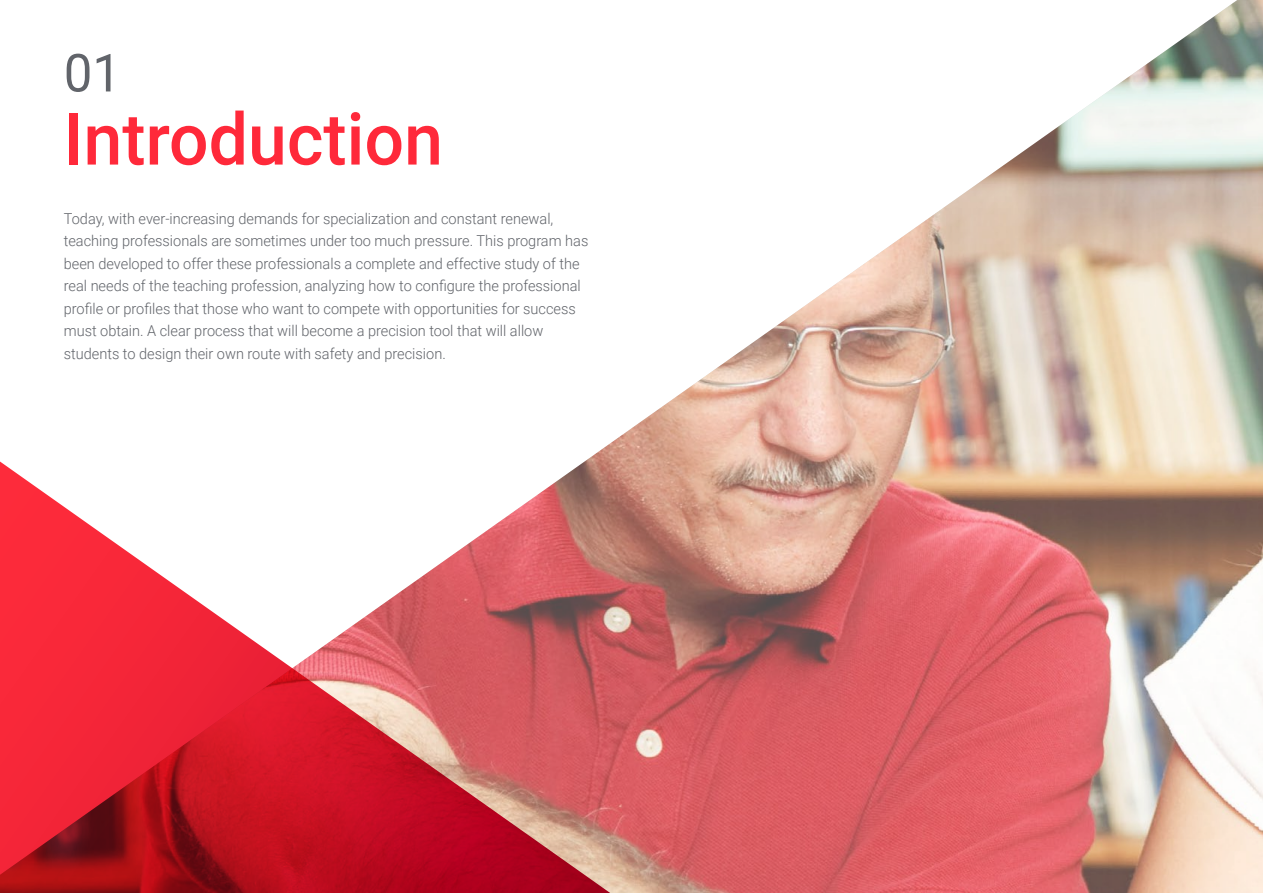
<style>
.page{position:relative;width:1263px;height:893px;background:#fff}
.page>*{position:absolute;margin:0;border:0;box-sizing:border-box;transform-origin:0 0}
.t1{font:500 72px "Roboto";color:#ff293a}
.t2{font:52.5px "Roboto";color:#61646a}
.t3{font:300 15px/22.5px "Roboto";color:#61646a}
</style>
<div class="page">
<img style="left:606px;top:0;width:657px;height:893px">
<svg style="left:0;top:446px;width:640px;height:447px"></svg>
<h2 class="t2" style="left:64px;top:36px;width:59px">01</h2>
<h1 class="t1" style="left:64px;top:89px;width:381px">Introduction</h1>
<p class="t3" style="left:64px;top:207px;width:526px">Today, with ever-increasing demands for specialization and constant renewal, teaching professionals are sometimes under too much pressure. This program has been developed to offer these professionals a complete and effective study of the real needs of the teaching profession, analyzing how to configure the professional profile or profiles that those who want to compete with opportunities for success must obtain. A clear process that will become a precision tool that will allow students to design their own route with safety and precision.</p>
</div>
